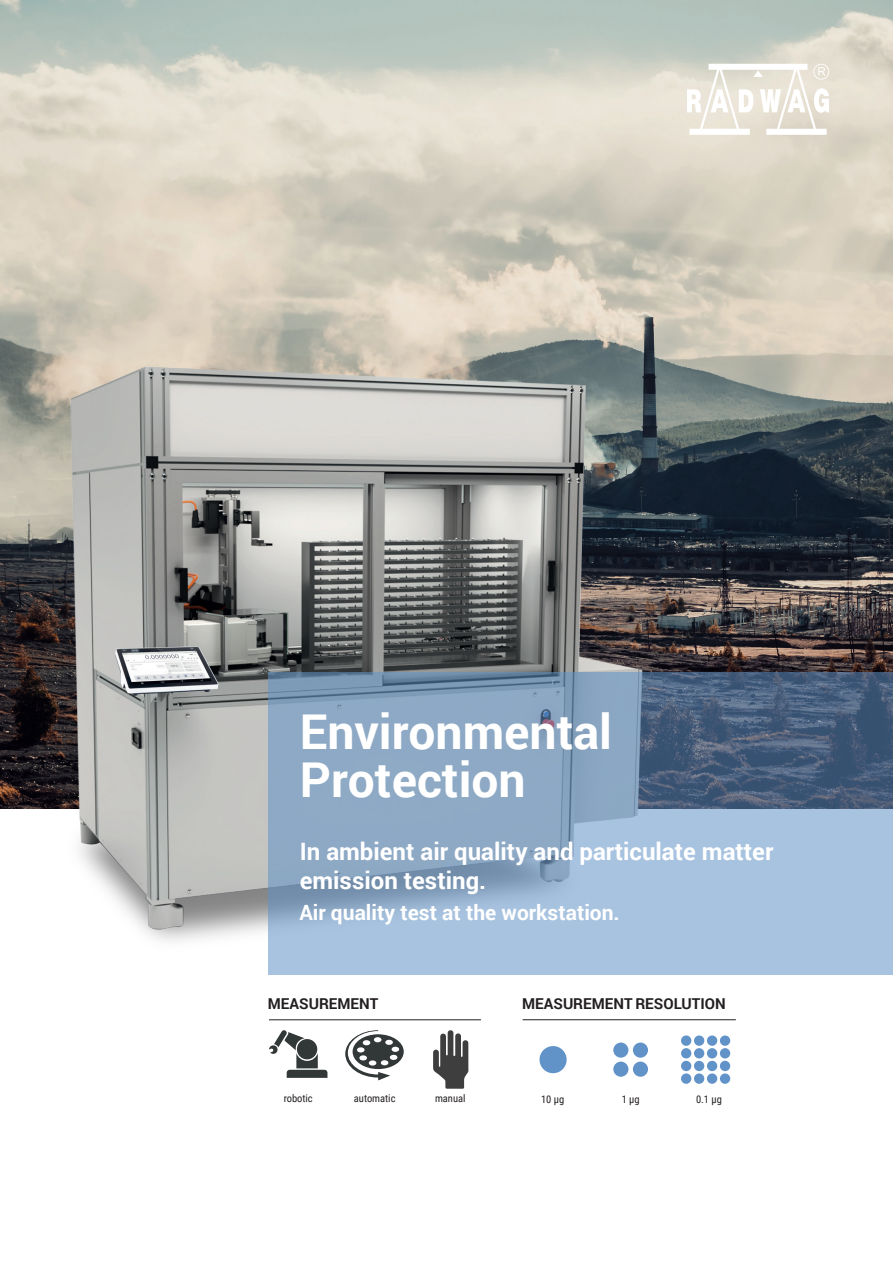
<style>
.page{position:relative;width:893px;height:1263px;background:#fff}
.page>*{position:absolute;margin:0;border:0;box-sizing:border-box;transform-origin:0 0}
.tytuł_działu{font:700 48px/48px "Roboto";color:#fff}
.t1{font:700 24px "Roboto";color:#fff}
.t2{font:700 21px "Roboto";color:#fff}
.t3{font:700 15px "Roboto";color:#231f20}
.t4{font:10.5px "Roboto Condensed";color:#231f20}
</style>
<div class="page">
<img style="left:0;top:0;width:893px;height:809px">
<svg style="left:687px;top:64px;width:142px;height:71px"></svg>
<img style="left:52px;top:319px;width:602px;height:622px">
<svg style="left:268px;top:672px;width:625px;height:303px;background:#88a2bf"></svg>
<svg style="left:433px;top:1030px;width:36px;height:59px"></svg>
<svg style="left:269px;top:1030px;width:58px;height:48px"></svg>
<svg style="left:345px;top:1030px;width:59px;height:50px"></svg>
<hr style="left:269px;top:1019px;width:212px;height:1px;background:#231f20">
<div style="left:539px;top:1046px;width:28px;height:27px;background:#6193c8;border-radius:50%"></div>
<div style="left:681px;top:1035px;width:10px;height:11px;background:#6193c8;border-radius:50%"></div>
<div style="left:694px;top:1035px;width:10px;height:11px;background:#6193c8;border-radius:50%"></div>
<div style="left:707px;top:1035px;width:10px;height:11px;background:#6193c8;border-radius:50%"></div>
<div style="left:720px;top:1035px;width:10px;height:11px;background:#6193c8;border-radius:50%"></div>
<div style="left:681px;top:1048px;width:10px;height:10px;background:#6193c8;border-radius:50%"></div>
<div style="left:681px;top:1061px;width:10px;height:10px;background:#6193c8;border-radius:50%"></div>
<div style="left:681px;top:1073px;width:10px;height:11px;background:#6193c8;border-radius:50%"></div>
<div style="left:694px;top:1048px;width:10px;height:10px;background:#6193c8;border-radius:50%"></div>
<div style="left:694px;top:1061px;width:10px;height:10px;background:#6193c8;border-radius:50%"></div>
<div style="left:694px;top:1073px;width:10px;height:11px;background:#6193c8;border-radius:50%"></div>
<div style="left:707px;top:1048px;width:10px;height:10px;background:#6193c8;border-radius:50%"></div>
<div style="left:707px;top:1061px;width:10px;height:10px;background:#6193c8;border-radius:50%"></div>
<div style="left:707px;top:1073px;width:10px;height:11px;background:#6193c8;border-radius:50%"></div>
<div style="left:720px;top:1048px;width:10px;height:10px;background:#6193c8;border-radius:50%"></div>
<div style="left:720px;top:1061px;width:10px;height:10px;background:#6193c8;border-radius:50%"></div>
<div style="left:720px;top:1073px;width:10px;height:11px;background:#6193c8;border-radius:50%"></div>
<div style="left:613px;top:1042px;width:15px;height:16px;background:#6193c8;border-radius:50%"></div>
<div style="left:633px;top:1042px;width:15px;height:16px;background:#6193c8;border-radius:50%"></div>
<div style="left:613px;top:1061px;width:15px;height:16px;background:#6193c8;border-radius:50%"></div>
<div style="left:633px;top:1061px;width:15px;height:16px;background:#6193c8;border-radius:50%"></div>
<hr style="left:523px;top:1019px;width:213px;height:1px;background:#231f20">
<p class="tytuł_działu" style="left:300px;top:706px;width:314px">Environmental<br>Protection</p>
<p class="t1" style="left:300px;top:834px;width:475px">In ambient air quality and particulate matter</p>
<p class="t1" style="left:300px;top:863px;width:188px">emission testing.</p>
<p class="t2" style="left:299px;top:897px;width:322px">Air quality test at the workstation.</p>
<p class="t3" style="left:268px;top:993px;width:112px">MEASUREMENT</p>
<p class="t4" style="left:284px;top:1091px;width:31px">robotic</p>
<p class="t4" style="left:354px;top:1091px;width:43px">automatic</p>
<p class="t4" style="left:435px;top:1091px;width:32px">manual</p>
<p class="t3" style="left:522px;top:993px;width:205px">MEASUREMENT RESOLUTION</p>
<p class="t4" style="left:541px;top:1091px;width:25px">10 µg</p>
<p class="t4" style="left:622px;top:1091px;width:20px">1 µg</p>
<p class="t4" style="left:696px;top:1091px;width:27px">0.1 µg</p>
</div>
